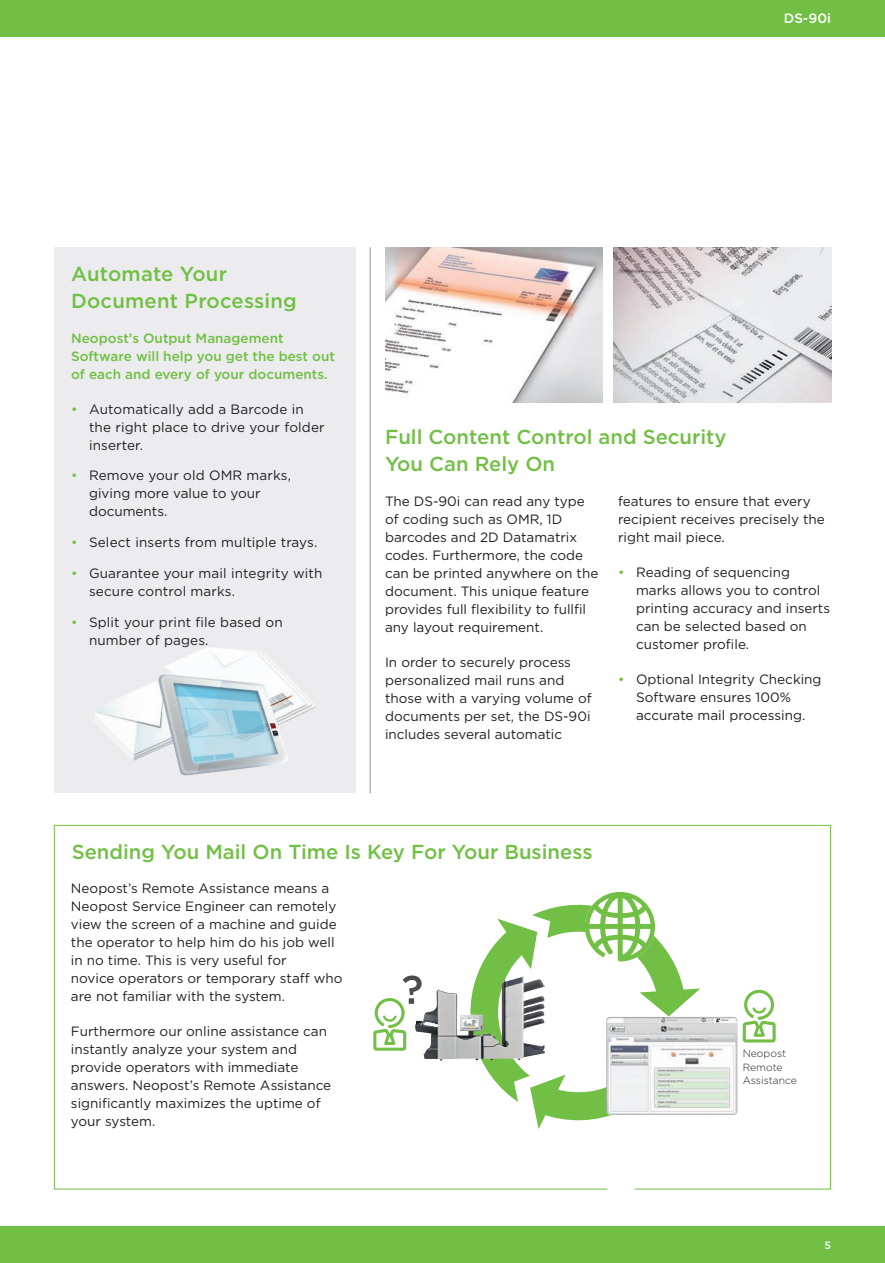
<style>
.page{position:relative;width:885px;height:1263px;background:#fff}
.page>*{position:absolute;margin:0;border:0;box-sizing:border-box;transform-origin:0 0}
.Subhead_1{font:500 20.25px/27px "Gotham";color:#71bf44}
.Body_Text{font:13.5px/18px "Gotham";color:#231f20}
.Subhead_2{font:500 13.5px/18px "Gotham";color:#71bf44}
.Page_Footer___Header{font:500 13.5px "Gotham";color:#fff}
.Page_Footer___Header-2{font:500 10.5px "Gotham";color:#fff}
.Infographic_Text{font:300 10.35px/13.4px "Gotham";color:#231f20}
.s1{color:#71bf44}
</style>
<div class="page">
<div style="left:0;top:0;width:884px;height:36px;background:#71bf44"></div>
<div style="left:0;top:1227px;width:884px;height:36px;background:#71bf44"></div>
<hr style="left:884px;top:1129px;width:1px;height:134px;background:#71bf44">
<div style="left:54px;top:247px;width:301px;height:546px;background:#ececee"></div>
<img style="left:614px;top:247px;width:217px;height:156px">
<hr style="left:370px;top:247px;width:1px;height:546px;background:#919396">
<img style="left:385px;top:247px;width:217px;height:156px">
<svg style="left:54px;top:825px;width:777px;height:365px"></svg>
<img style="left:702px;top:1017px;width:35px;height:98px">
<img style="left:405px;top:960px;width:82px;height:109px">
<svg style="left:373px;top:975px;width:48px;height:76px"></svg>
<svg style="left:742px;top:990px;width:33px;height:52px"></svg>
<svg style="left:487px;top:892px;width:215px;height:237px"></svg>
<img style="left:91px;top:647px;width:226px;height:129px">
<p class="Page_Footer___Header" style="left:783px;top:10px;width:49px">DS-90i</p>
<p class="Subhead_1" style="left:71px;top:260px;width:227px">Automate Your<br>Document Processing</p>
<p class="Subhead_2" style="left:71px;top:329px;width:265px">Neopost’s Output Management<br>Software will help you get the best out of each and every of your documents.</p>
<p class="Body_Text" style="left:89px;top:400px;width:237px;text-indent:-18px"><span class="s1">•</span> Automatically add a Barcode in the right place to drive your folder inserter.</p>
<p class="Body_Text" style="left:89px;top:466px;width:203px;text-indent:-18px"><span class="s1">•</span> Remove your old OMR marks, giving more value to your documents.</p>
<p class="Body_Text" style="left:71px;top:533px;width:248px"><span class="s1">•</span> Select inserts from multiple trays.</p>
<p class="Body_Text" style="left:89px;top:564px;width:235px;text-indent:-18px"><span class="s1">•</span> Guarantee your mail integrity with secure control marks.</p>
<p class="Body_Text" style="left:89px;top:613px;width:195px;text-indent:-18px"><span class="s1">•</span> Split your print file based on number of pages.</p>
<p class="Subhead_1" style="left:385px;top:423px;width:343px">Full Content Control and Security<br>You Can Rely On</p>
<p class="Body_Text" style="left:385px;top:491px;width:215px">The DS-90i can read any type of coding such as OMR, 1D barcodes and 2D Datamatrix codes. Furthermore, the code can be printed anywhere on the document. This unique feature provides full flexibility to fullfil any layout requirement.</p>
<p class="Body_Text" style="left:385px;top:652px;width:208px">In order to securely process personalized mail runs and those with a varying volume of documents per set, the DS-90i includes several automatic</p>
<p class="Body_Text" style="left:618px;top:491px;width:208px">features to ensure that every recipient receives precisely the right mail piece.</p>
<p class="Body_Text" style="left:636px;top:562px;width:195px;text-indent:-18px"><span class="s1">•</span> Reading of sequencing marks allows you to control printing accuracy and inserts can be selected based on customer profile.</p>
<p class="Body_Text" style="left:636px;top:669px;width:187px;text-indent:-18px"><span class="s1">•</span> Optional Integrity Checking<br>Software ensures 100% accurate mail processing.</p>
<p class="Subhead_1" style="left:72px;top:838px;width:522px">Sending You Mail On Time Is Key For Your Business</p>
<p class="Body_Text" style="left:71px;top:879px;width:273px">Neopost’s Remote Assistance means a Neopost Service Engineer can remotely view the screen of a machine and guide the operator to help him do his job well in no time. This is very useful for<br>novice operators or temporary staff who are not familiar with the system.</p>
<p class="Body_Text" style="left:71px;top:1022px;width:262px">Furthermore our online assistance can instantly analyze your system and provide operators with immediate answers. Neopost’s Remote Assistance significantly maximizes the uptime of your system.</p>
<p class="Infographic_Text" style="left:742px;top:1047px;width:56px">Neopost<br>Remote<br>Assistance</p>
<p class="Page_Footer___Header-2" style="left:824px;top:1238px;width:8px">5</p>
</div>
